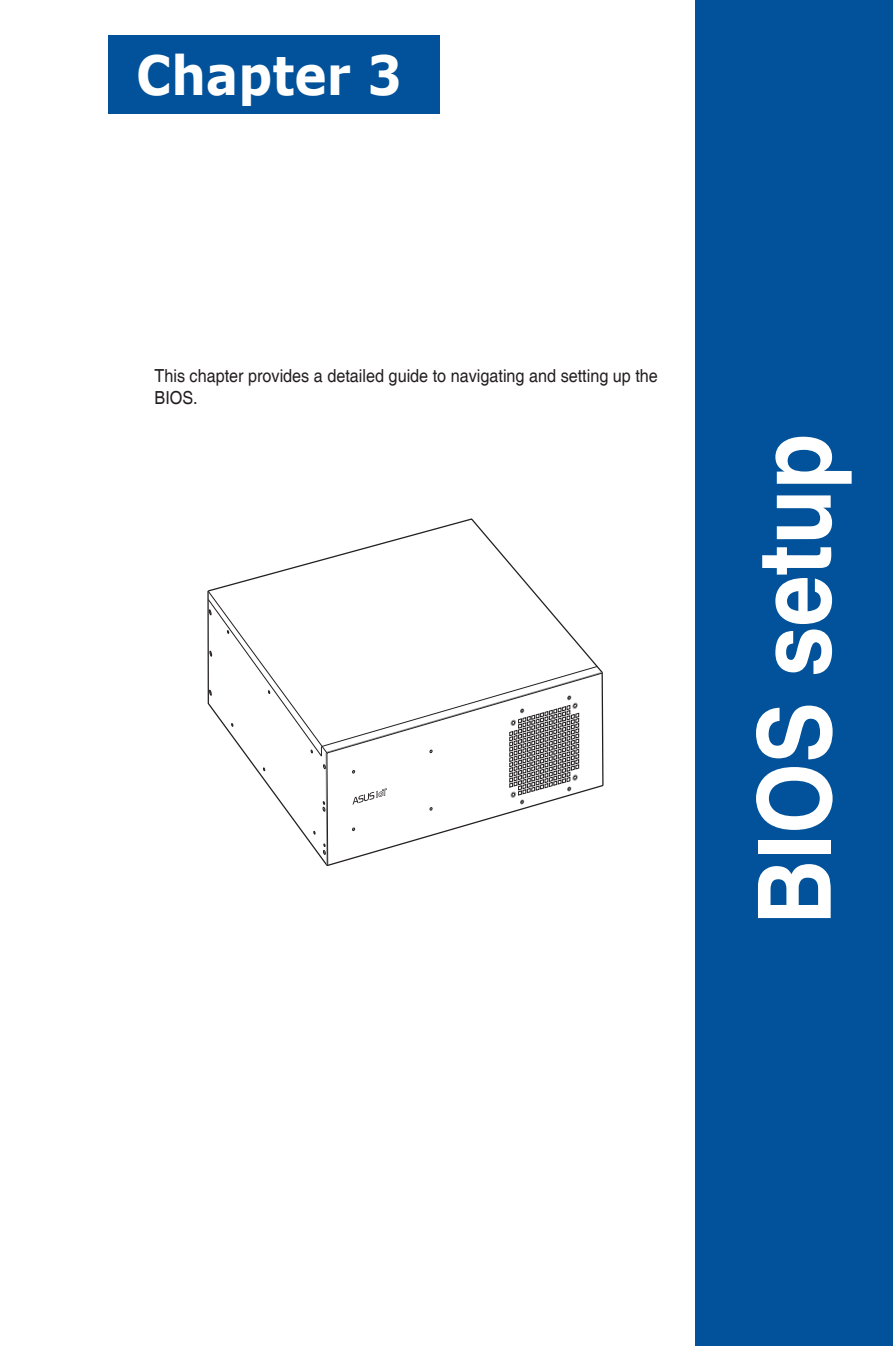
<style>
.page{position:relative;width:893px;height:1346px;background:#fff}
.page>*{position:absolute;margin:0;border:0;box-sizing:border-box;transform-origin:0 0}
.t1{font:700 101.25px "Helvetica cyr";color:#fff;scale:.9 1}
.t2{font:700 54px "Verdana";color:#fff;scale:.9 1}
.t3{font:18px/21.6px "Helvetica";color:#231f20;scale:.9 1}
</style>
<div class="page">
<div style="left:108px;top:35px;width:332px;height:79px;background:#01529a"></div>
<div style="left:695px;top:0;width:198px;height:1346px;background:#01529a"></div>
<svg style="left:209px;top:519px;width:395px;height:345px"></svg>
<svg style="left:326px;top:672px;width:277px;height:194px"></svg>
<svg style="left:209px;top:598px;width:389px;height:158px"></svg>
<svg style="left:323px;top:844px;width:3px;height:11px"></svg>
<svg style="left:323px;top:764px;width:3px;height:5px"></svg>
<svg style="left:323px;top:801px;width:2px;height:10px"></svg>
<svg style="left:207px;top:590px;width:121px;height:164px"></svg>
<svg style="left:352px;top:788px;width:35px;height:17px"></svg>
<svg style="left:352px;top:827px;width:3px;height:4px"></svg>
<svg style="left:509px;top:695px;width:71px;height:109px"></svg>
<h2 class="t2" style="left:136px;top:37px;width:297px">Chapter 3</h2>
<p class="t3" style="left:155px;top:366px;width:561px">This chapter provides a detailed guide to navigating and setting up the<br>BIOS.</p>
<h1 class="t1" style="left:738px;top:925px;width:547px;rotate:-90deg">BIOS setup</h1>
</div>
